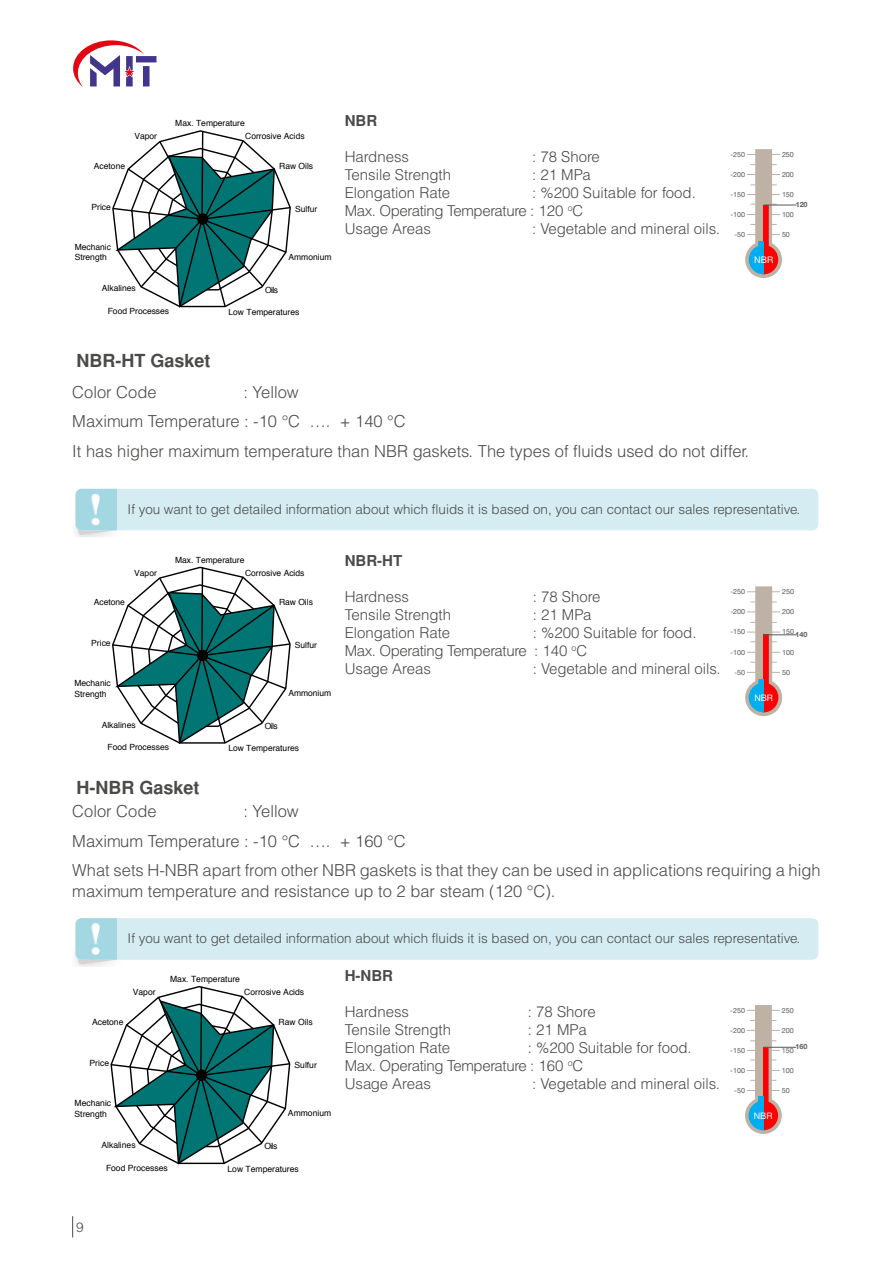
<style>
.page{position:relative;width:893px;height:1263px;background:#fff}
.page>*{position:absolute;margin:0;border:0;box-sizing:border-box;transform-origin:0 0}
.t1{font:700 18px "Helvetica Tr";color:#4a4a49}
.t2{font:16.5px/29.5px "Helvetica Light Normal Tr";color:#4a4a49}
.t3{font:15px "Helvetica Light Normal Tr";color:#4a4a49}
.t4{font:15px/18px "Helvetica Light Normal Tr";letter-spacing:-.025em;color:#4a4a49}
.t5{font:700 15px "Helvetica Tr";color:#4a4a49}
.t6{font:13.5px "Helvetica Light Normal Tr";color:#4a4a49}
.t7{font:13.35px "Helvetica Light Normal Tr";color:#4a4a49}
.t8{font:9px "Helvetica Neue";color:#fff}
.t9{font:8.85px "Helvetica Neue";color:#fff}
.t10{font:8.55px/10.2px "Helvetica";color:#000}
.t11{font:7.2px "Helvetica Neue";color:#58595b}
.t12{font:700 7.2px "Helvetica Neue";color:#58595b}
</style>
<div class="page">
<svg style="left:72px;top:1216px;width:1px;height:21px"></svg>
<svg style="left:73px;top:40px;width:83px;height:47px"></svg>
<div style="left:76px;top:918px;width:742px;height:42px;background:#d5ecf2;border-radius:6px"></div>
<div style="left:76px;top:918px;width:41px;height:42px;background:#a3d8e3"></div>
<svg style="left:78px;top:923px;width:38px;height:41px"></svg>
<svg style="left:745px;top:1005px;width:37px;height:129px"></svg>
<svg style="left:763px;top:1048px;width:15px;height:82px"></svg>
<svg style="left:748px;top:1097px;width:15px;height:33px"></svg>
<hr style="left:763px;top:1047px;width:33px;height:1px;background:#58595b">
<svg style="left:110px;top:986px;width:181px;height:179px"></svg>
<div style="left:196px;top:1069px;width:11px;height:12px;background:#000;border-radius:50%"></div>
<img style="left:75px;top:510px;width:56px;height:27px">
<div style="left:76px;top:489px;width:742px;height:41px;background:#d5ecf2;border-radius:6px"></div>
<div style="left:76px;top:489px;width:41px;height:41px;background:#a3d8e3"></div>
<svg style="left:78px;top:494px;width:38px;height:41px"></svg>
<svg style="left:745px;top:586px;width:37px;height:130px"></svg>
<svg style="left:763px;top:635px;width:15px;height:77px"></svg>
<svg style="left:749px;top:679px;width:14px;height:33px"></svg>
<hr style="left:764px;top:634px;width:33px;height:1px;background:#58595b">
<svg style="left:112px;top:566px;width:179px;height:178px"></svg>
<div style="left:197px;top:650px;width:11px;height:11px;background:#000;border-radius:50%"></div>
<svg style="left:745px;top:149px;width:37px;height:129px"></svg>
<svg style="left:763px;top:206px;width:15px;height:68px"></svg>
<svg style="left:749px;top:241px;width:14px;height:33px"></svg>
<hr style="left:763px;top:205px;width:33px;height:1px;background:#58595b">
<svg style="left:112px;top:130px;width:179px;height:178px"></svg>
<div style="left:197px;top:213px;width:11px;height:12px;background:#000;border-radius:50%"></div>
<p class="t10" style="left:94px;top:161px;width:33px">Acetone</p>
<p class="t10" style="left:134px;top:131px;width:24px">Vapor</p>
<p class="t10" style="left:92px;top:202px;width:21px">Price</p>
<p class="t10" style="left:75px;top:242px;width:38px">Mechanic<br>Strength</p>
<p class="t10" style="left:102px;top:283px;width:36px">Alkalines</p>
<p class="t10" style="left:175px;top:119px;width:71px">Max. Temperature</p>
<p class="t10" style="left:245px;top:131px;width:61px">Corrosive Acids</p>
<p class="t10" style="left:279px;top:161px;width:35px">Raw Oils</p>
<p class="t10" style="left:295px;top:204px;width:24px">Sulfur</p>
<p class="t10" style="left:265px;top:285px;width:14px">Oils</p>
<p class="t10" style="left:289px;top:252px;width:44px">Ammonium</p>
<p class="t10" style="left:108px;top:306px;width:63px">Food Processes</p>
<p class="t10" style="left:229px;top:307px;width:72px">Low Temperatures</p>
<h3 class="t5" style="left:345px;top:111px;width:34px">NBR</h3>
<h3 class="t3" style="left:345px;top:147px;width:66px">Hardness</h3>
<h3 class="t3" style="left:532px;top:147px;width:69px">: 78 Shore</h3>
<h3 class="t3" style="left:345px;top:165px;width:108px">Tensile Strength</h3>
<h3 class="t3" style="left:532px;top:165px;width:60px">: 21 MPa</h3>
<h3 class="t3" style="left:345px;top:183px;width:107px">Elongation Rate</h3>
<h3 class="t4" style="left:345px;top:183px;width:353px;text-indent:187px">: %200 Suitable for food.<br>Max. Operating Temperature : 120 <sup>o</sup>C<br>Usage Areas</h3>
<h3 class="t3" style="left:532px;top:219px;width:189px">: Vegetable and mineral oils.</h3>
<p class="t11" style="left:730px;top:149px;width:16px">-250</p>
<p class="t11" style="left:730px;top:169px;width:16px">-200</p>
<p class="t11" style="left:730px;top:189px;width:16px">-150</p>
<p class="t11" style="left:730px;top:209px;width:16px">-100</p>
<p class="t11" style="left:734px;top:229px;width:12px">-50</p>
<p class="t8" style="left:754px;top:253px;width:20px">NBR</p>
<p class="t11" style="left:782px;top:149px;width:13px">250</p>
<p class="t11" style="left:782px;top:169px;width:13px">200</p>
<p class="t11" style="left:782px;top:189px;width:13px">150</p>
<p class="t11" style="left:782px;top:209px;width:13px">100</p>
<p class="t11" style="left:782px;top:229px;width:9px">50</p>
<p class="t12" style="left:796px;top:199px;width:13px">120</p>
<h1 class="t1" style="left:77px;top:349px;width:136px">NBR-HT Gasket</h1>
<h2 class="t2" style="left:72px;top:377px;width:86px">Color Code</h2>
<h2 class="t2" style="left:72px;top:377px;width:678px;text-indent:171px">: Yellow<br>Maximum Temperature : -10 °C …. + 140 °C<br>It has higher maximum temperature than NBR gaskets. The types of fluids used do not differ.</h2>
<h3 class="t7" style="left:128px;top:501px;width:674px">If you want to get detailed information about which fluids it is based on, you can contact our sales representative.</h3>
<p class="t10" style="left:94px;top:598px;width:33px">Acetone</p>
<p class="t10" style="left:134px;top:568px;width:24px">Vapor</p>
<p class="t10" style="left:91px;top:638px;width:21px">Price</p>
<p class="t10" style="left:75px;top:678px;width:38px">Mechanic<br>Strength</p>
<p class="t10" style="left:102px;top:720px;width:36px">Alkalines</p>
<p class="t10" style="left:175px;top:555px;width:71px">Max. Temperature</p>
<p class="t10" style="left:245px;top:568px;width:61px">Corrosive Acids</p>
<p class="t10" style="left:279px;top:598px;width:35px">Raw Oils</p>
<p class="t10" style="left:295px;top:640px;width:24px">Sulfur</p>
<p class="t10" style="left:265px;top:721px;width:14px">Oils</p>
<p class="t10" style="left:288px;top:688px;width:44px">Ammonium</p>
<p class="t10" style="left:108px;top:742px;width:63px">Food Processes</p>
<p class="t10" style="left:228px;top:743px;width:72px">Low Temperatures</p>
<h3 class="t5" style="left:345px;top:552px;width:59px">NBR-HT</h3>
<h3 class="t3" style="left:345px;top:588px;width:66px">Hardness</h3>
<h3 class="t3" style="left:533px;top:588px;width:69px">: 78 Shore</h3>
<h3 class="t3" style="left:345px;top:606px;width:108px">Tensile Strength</h3>
<h3 class="t3" style="left:533px;top:606px;width:60px">: 21 MPa</h3>
<h3 class="t3" style="left:345px;top:624px;width:107px">Elongation Rate</h3>
<h3 class="t4" style="left:345px;top:624px;width:353px;text-indent:188px">: %200 Suitable for food.<br>Max. Operating Temperature : 140 <sup>o</sup>C<br>Usage Areas</h3>
<h3 class="t3" style="left:533px;top:660px;width:189px">: Vegetable and mineral oils.</h3>
<p class="t11" style="left:730px;top:586px;width:16px">-250</p>
<p class="t11" style="left:730px;top:606px;width:16px">-200</p>
<p class="t11" style="left:730px;top:627px;width:16px">-150</p>
<p class="t11" style="left:730px;top:647px;width:16px">-100</p>
<p class="t11" style="left:734px;top:667px;width:12px">-50</p>
<p class="t9" style="left:754px;top:691px;width:20px">NBR</p>
<p class="t11" style="left:782px;top:586px;width:13px">250</p>
<p class="t11" style="left:782px;top:606px;width:13px">200</p>
<p class="t11" style="left:782px;top:627px;width:13px">150</p>
<p class="t11" style="left:782px;top:647px;width:13px">100</p>
<p class="t11" style="left:782px;top:667px;width:9px">50</p>
<p class="t12" style="left:795px;top:628px;width:13px">140</p>
<h1 class="t1" style="left:77px;top:776px;width:125px">H-NBR Gasket</h1>
<h2 class="t2" style="left:72px;top:796px;width:86px">Color Code</h2>
<h2 class="t2" style="left:72px;top:796px;width:750px;text-indent:171px">: Yellow<br>Maximum Temperature : -10 °C …. + 160 °C<br>What sets H-NBR apart from other NBR gaskets is that they can be used in applications requiring a high</h2>
<h2 class="t2" style="left:72px;top:876px;width:485px">maximum temperature and resistance up to 2 bar steam (120 °C).</h2>
<h3 class="t7" style="left:128px;top:930px;width:674px">If you want to get detailed information about which fluids it is based on, you can contact our sales representative.</h3>
<p class="t10" style="left:92px;top:1017px;width:33px">Acetone</p>
<p class="t10" style="left:133px;top:987px;width:24px">Vapor</p>
<p class="t10" style="left:90px;top:1058px;width:21px">Price</p>
<p class="t10" style="left:75px;top:1098px;width:38px">Mechanic<br>Strength</p>
<p class="t10" style="left:101px;top:1140px;width:36px">Alkalines</p>
<p class="t10" style="left:170px;top:974px;width:71px">Max. Temperature</p>
<p class="t10" style="left:244px;top:987px;width:61px">Corrosive Acids</p>
<p class="t10" style="left:279px;top:1017px;width:36px">Raw Oils</p>
<p class="t10" style="left:295px;top:1060px;width:24px">Sulfur</p>
<p class="t10" style="left:264px;top:1141px;width:14px">Oils</p>
<p class="t10" style="left:288px;top:1108px;width:45px">Ammonium</p>
<p class="t10" style="left:106px;top:1163px;width:63px">Food Processes</p>
<p class="t10" style="left:228px;top:1164px;width:73px">Low Temperatures</p>
<h3 class="t5" style="left:345px;top:967px;width:50px">H-NBR</h3>
<h3 class="t3" style="left:345px;top:1003px;width:66px">Hardness</h3>
<h3 class="t3" style="left:528px;top:1003px;width:69px">: 78 Shore</h3>
<h3 class="t3" style="left:345px;top:1021px;width:108px">Tensile Strength</h3>
<h3 class="t3" style="left:528px;top:1021px;width:60px">: 21 MPa</h3>
<h3 class="t3" style="left:345px;top:1039px;width:107px">Elongation Rate</h3>
<h3 class="t4" style="left:345px;top:1039px;width:349px;text-indent:183px">: %200 Suitable for food.<br>Max. Operating Temperature : 160 <sup>o</sup>C<br>Usage Areas</h3>
<h3 class="t3" style="left:532px;top:1075px;width:189px">: Vegetable and mineral oils.</h3>
<p class="t11" style="left:730px;top:1005px;width:16px">-250</p>
<p class="t11" style="left:730px;top:1025px;width:16px">-200</p>
<p class="t11" style="left:730px;top:1045px;width:16px">-150</p>
<p class="t11" style="left:730px;top:1065px;width:16px">-100</p>
<p class="t11" style="left:734px;top:1085px;width:12px">-50</p>
<p class="t8" style="left:754px;top:1109px;width:20px">NBR</p>
<p class="t11" style="left:782px;top:1005px;width:13px">250</p>
<p class="t11" style="left:782px;top:1025px;width:13px">200</p>
<p class="t11" style="left:782px;top:1045px;width:13px">150</p>
<p class="t11" style="left:782px;top:1065px;width:13px">100</p>
<p class="t11" style="left:782px;top:1085px;width:9px">50</p>
<p class="t12" style="left:795px;top:1041px;width:13px">160</p>
<h3 class="t6" style="left:76px;top:1218px;width:9px">9</h3>
</div>
